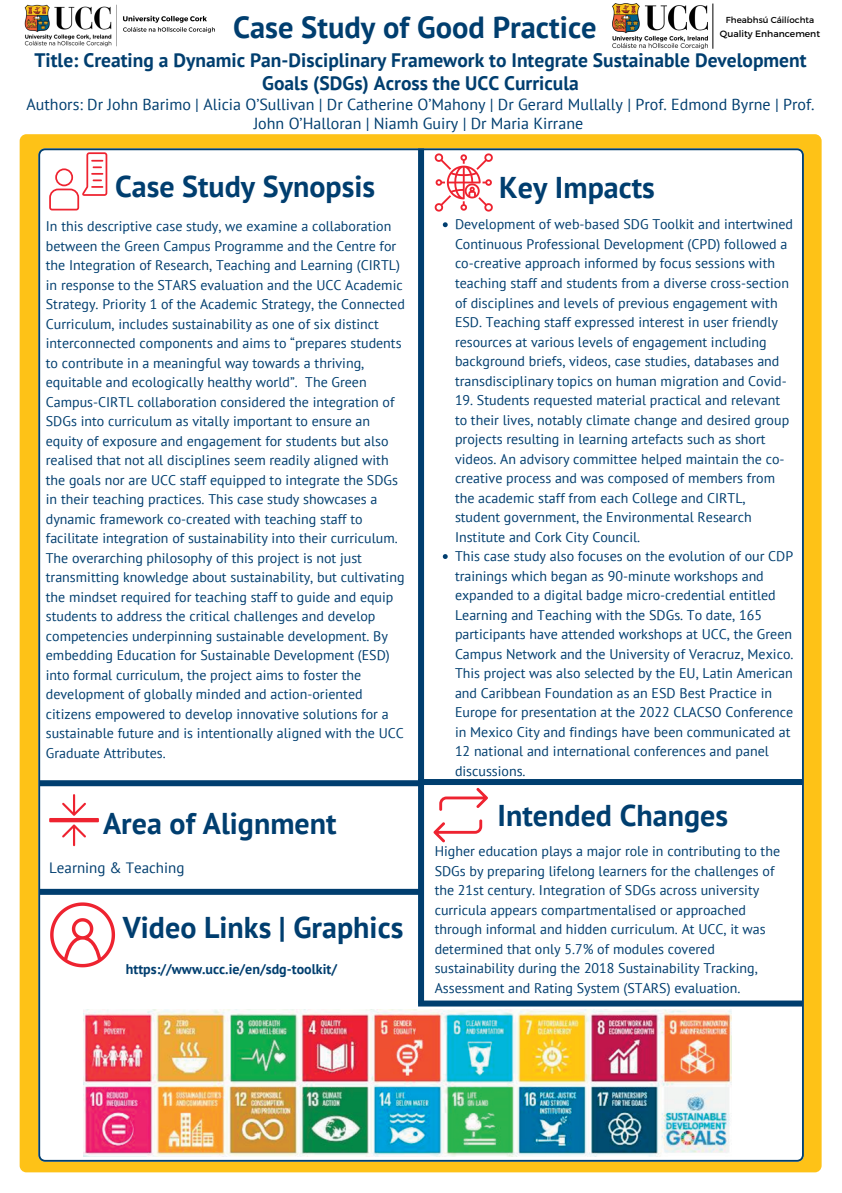
<style>
.page{position:relative;width:842px;height:1193px;background:#fff}
.page>*{position:absolute;margin:0;border:0;box-sizing:border-box;transform-origin:0 0}
.t1{font:700 30.5px "PT Sans";color:#003e6f}
.t2{font:700 30px "PT Sans";color:#003e6f}
.t3{font:700 19.5px/23.2px "PT Sans";color:#003e6f;text-align:center}
.t4{font:16px/19.1px "PT Sans";color:#003e6f;text-align:center}
.t5{font:15px "PT Sans";color:#003e6f}
.t6{font:14px/19.5px "PT Sans";color:#003e6f}
.t7{font:700 14px "PT Sans";color:#003e6f}
.t8{font:9.15px "Montserrat";color:#000}
.t9{font:8.7px "Montserrat";color:#000}
</style>
<div class="page">
<div style="left:20px;top:134px;width:802px;height:1038px;background:#fec217;border-radius:7px"></div>
<div style="left:38px;top:148px;width:766px;height:1013px;background:#fff"></div>
<img style="left:613px;top:4px;width:94px;height:45px">
<hr style="left:713px;top:4px;width:1px;height:45px;background:#000">
<svg style="left:49px;top:152px;width:58px;height:58px;background:#fcdcde"></svg>
<div style="left:418px;top:148px;width:6px;height:855px;background:#003e6f"></div>
<svg style="left:50px;top:902px;width:65px;height:65px;background:#fac9cc"></svg>
<svg style="left:433px;top:787px;width:55px;height:55px;background:#fcdddf"></svg>
<div style="left:39px;top:888px;width:384px;height:6px;background:#003e6f"></div>
<div style="left:39px;top:780px;width:382px;height:6px;background:#003e6f"></div>
<svg style="left:49px;top:794px;width:50px;height:52px;background:#fcdadc"></svg>
<svg style="left:443px;top:222px;width:5px;height:5px"></svg>
<svg style="left:443px;top:554px;width:5px;height:5px"></svg>
<div style="left:418px;top:778px;width:384px;height:6px;background:#003e6f"></div>
<img style="left:24px;top:4px;width:191px;height:43px">
<svg style="left:435px;top:153px;width:58px;height:58px;background:#fac5c8"></svg>
<img style="left:84px;top:1009px;width:647px;height:146px">
<div style="left:418px;top:1000px;width:384px;height:6px;background:#003e6f"></div>
<h1 class="t1" style="left:233px;top:7px;width:365px">Case Study of Good Practice</h1>
<p class="t9" style="left:726px;top:14px;width:90px">Fheabhsú Cáilíochta</p>
<p class="t8" style="left:720px;top:27px;width:102px">Quality Enhancement</p>
<h3 class="t3" style="left:35px;top:48px;width:774px">Title: Creating a Dynamic Pan-Disciplinary Framework to Integrate Sustainable Development<br>Goals (SDGs) Across the UCC Curricula</h3>
<p class="t4" style="left:27px;top:95px;width:789px">Authors: Dr John Barimo | Alicia O’Sullivan | Dr Catherine O’Mahony | Dr Gerard Mullally | Prof. Edmond Byrne | Prof.<br>John O’Halloran | Niamh Guiry | Dr Maria Kirrane</p>
<h2 class="t2" style="left:115px;top:166px;width:262px">Case Study Synopsis</h2>
<p class="t6" style="left:46px;top:216px;width:361px">In this descriptive case study, we examine a collaboration between the Green Campus Programme and the Centre for the Integration of Research, Teaching and Learning (CIRTL) in response to the STARS evaluation and the UCC Academic Strategy. Priority 1 of the Academic Strategy, the Connected Curriculum, includes sustainability as one of six distinct interconnected components and aims to “prepares students to contribute in a meaningful way towards a thriving, equitable and ecologically healthy world”. The Green Campus-CIRTL collaboration considered the integration of SDGs into curriculum as vitally important to ensure an equity of exposure and engagement for students but also realised that not all disciplines seem readily aligned with the goals nor are UCC staff equipped to integrate the SDGs in their teaching practices. This case study showcases a dynamic framework co-created with teaching staff to facilitate integration of sustainability into their curriculum.<br>The overarching philosophy of this project is not just transmitting knowledge about sustainability, but cultivating the mindset required for teaching staff to guide and equip students to address the critical challenges and develop competencies underpinning sustainable development. By embedding Education for Sustainable Development (ESD) into formal curriculum, the project aims to foster the development of globally minded and action-oriented citizens empowered to develop innovative solutions for a sustainable future and is intentionally aligned with the UCC Graduate Attributes.</p>
<h2 class="t2" style="left:499px;top:168px;width:157px">Key Impacts</h2>
<p class="t6" style="left:455px;top:214px;width:340px">Development of web-based SDG Toolkit and intertwined Continuous Professional Development (CPD) followed a co-creative approach informed by focus sessions with teaching staff and students from a diverse cross-section of disciplines and levels of previous engagement with ESD. Teaching staff expressed interest in user friendly resources at various levels of engagement including background briefs, videos, case studies, databases and transdisciplinary topics on human migration and Covid-</p>
<p class="t6" style="left:455px;top:390px;width:340px">19. Students requested material practical and relevant to their lives, notably climate change and desired group projects resulting in learning artefacts such as short videos. An advisory committee helped maintain the co&shy;creative process and was composed of members from the academic staff from each College and CIRTL, student government, the Environmental Research Institute and Cork City Council.<br>This case study also focuses on the evolution of our CDP trainings which began as 90-minute workshops and expanded to a digital badge micro-credential entitled Learning and Teaching with the SDGs. To date, 165 participants have attended workshops at UCC, the Green Campus Network and the University of Veracruz, Mexico.<br>This project was also selected by the EU, Latin American and Caribbean Foundation as an ESD Best Practice in Europe for presentation at the 2022 CLACSO Conference in Mexico City and findings have been communicated at 12 national and international conferences and panel discussions.</p>
<h2 class="t2" style="left:103px;top:803px;width:235px">Area of Alignment</h2>
<h2 class="t2" style="left:497px;top:795px;width:232px">Intended Changes</h2>
<p class="t5" style="left:49px;top:858px;width:137px">Learning &amp; Teaching</p>
<p class="t6" style="left:435px;top:841px;width:347px">Higher education plays a major role in contributing to the SDGs by preparing lifelong learners for the challenges of the 21st century. Integration of SDGs across university curricula appears compartmentalised or approached through informal and hidden curriculum. At UCC, it was determined that only 5.7% of modules covered sustainability during the 2018 Sustainability Tracking, Assessment and Rating System (STARS) evaluation.</p>
<h2 class="t2" style="left:123px;top:906px;width:282px">Video Links | Graphics</h2>
<p class="t7" style="left:126px;top:959px;width:213px">https://www.ucc.ie/en/sdg-toolkit/</p>
</div>
